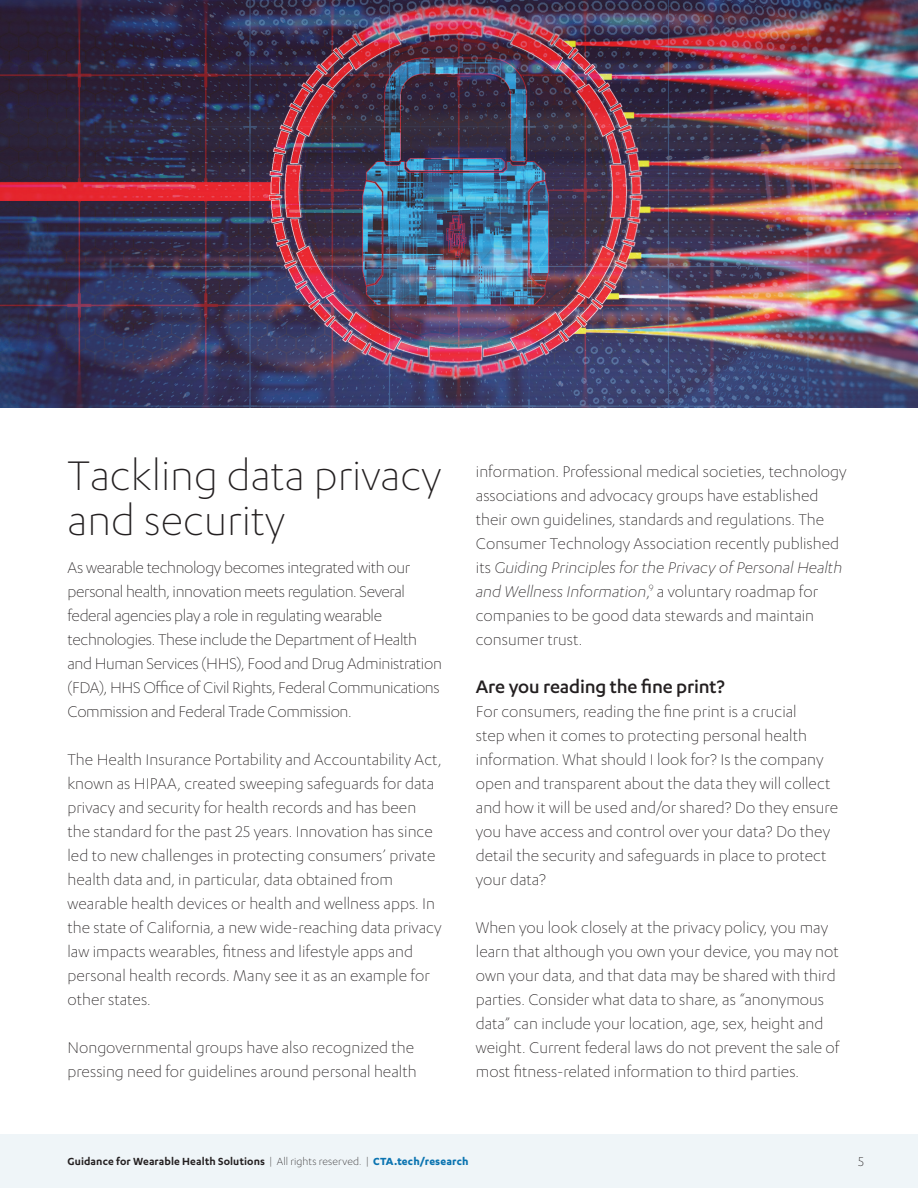
<style>
.page{position:relative;width:918px;height:1188px;background:#fff}
.page>*{position:absolute;margin:0;border:0;box-sizing:border-box;transform-origin:0 0}
.t1{font:300 48px/45px "Karbon";color:#231f20}
.t2{font:500 21px "Karbon";letter-spacing:-.01em;color:#231f20}
.t3{font:300 18px/24px "Karbon";color:#231f20}
.t4{font:300 18px/24px "Karbon";letter-spacing:-.02em;color:#231f20}
.t5{font:300 15px "Karbon";color:#231f20}
.t6{font:600 12px "Karbon";letter-spacing:.01em;color:#231f20}
.s1{font-style:italic}
.s2{font-weight:300}
.s3{font-weight:700;color:#0b74b1}
</style>
<div class="page">
<div style="left:0;top:1134px;width:918px;height:54px;background:#eff5f8"></div>
<img style="left:0;top:0;width:918px;height:407px">
<h1 class="t1" style="left:68px;top:452px;width:375px">Tackling data privacy and security</h1>
<p class="t4" style="left:68px;top:555px;width:376px">As wearable technology becomes integrated with our personal health, innovation meets regulation. Several federal agencies play a role in regulating wearable technologies. These include the Department of Health and Human Services (HHS), Food and Drug Administration (FDA), HHS Office of Civil Rights, Federal Communications Commission and Federal Trade Commission.</p>
<p class="t3" style="left:68px;top:747px;width:376px">The Health Insurance Portability and Accountability Act, known as HIPAA, created sweeping safeguards for data privacy and security for health records and has been the standard for the past 25 years. Innovation has since led to new challenges in protecting consumers’ private health data and, in particular, data obtained from wearable health devices or health and wellness apps. In the state of California, a new wide-reaching data privacy law impacts wearables, fitness and lifestyle apps and personal health records. Many see it as an example for other states.</p>
<p class="t3" style="left:68px;top:1035px;width:351px">Nongovernmental groups have also recognized the pressing need for guidelines around personal health</p>
<p class="t3" style="left:476px;top:459px;width:372px">information. Professional medical societies, technology associations and advocacy groups have established their own guidelines, standards and regulations. The Consumer Technology Association recently published its <span class="s1">Guiding Principles for the Privacy of Personal Health and Wellness Information</span>,<sup>9</sup> a voluntary roadmap for companies to be good data stewards and maintain consumer trust.</p>
<p class="t2" style="left:476px;top:675px;width:250px">Are you reading the fine print?</p>
<p class="t3" style="left:476px;top:699px;width:364px">For consumers, reading the fine print is a crucial<br>step when it comes to protecting personal health information. What should I look for? Is the company open and transparent about the data they will collect and how it will be used and/or shared? Do they ensure you have access and control over your data? Do they detail the security and safeguards in place to protect your data?</p>
<p class="t3" style="left:476px;top:915px;width:365px">When you look closely at the privacy policy, you may learn that although you own your device, you may not own your data, and that data may be shared with third parties. Consider what data to share, as “anonymous data” can include your location, age, sex, height and weight. Current federal laws do not prevent the sale of most fitness-related information to third parties.</p>
<p class="t6" style="left:68px;top:1155px;width:402px">Guidance for Wearable Health Solutions <span class="s2">| All rights reserved. |</span> <span class="s3">CTA.tech/research</span></p>
<p class="t5" style="left:858px;top:1153px;width:7px">5</p>
</div>
